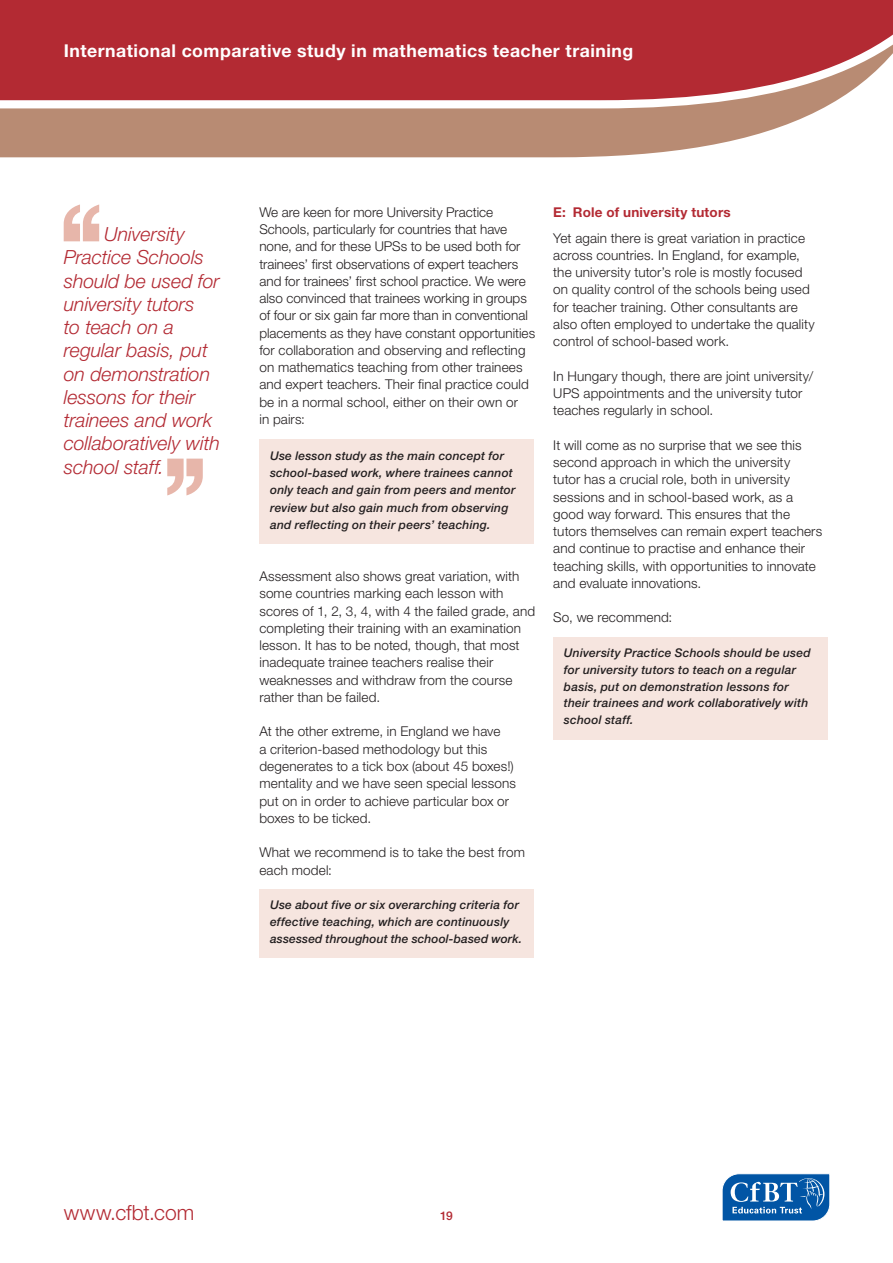
<style>
.page{position:relative;width:893px;height:1263px;background:#fff}
.page>*{position:absolute;margin:0;border:0;box-sizing:border-box;transform-origin:0 0}
.t1{font:500 130.5px "Helvetica Neue LT";color:#e7b6aa}
.t2{font:300 21px "Helvetica Neue LT";color:#b32a33}
.t3{font:italic 300 19.5px/23.2px "Helvetica Neue LT";letter-spacing:-.005em;color:#b32a33}
.t4{font:700 17.7px "Helvetica Neue LT";letter-spacing:.03em;color:#fff}
.t5{font:300 13.5px/17.2px "Helvetica Neue LT";letter-spacing:.01em;color:#231f20}
.t6{font:700 13.5px "Helvetica Neue LT";letter-spacing:.02em;color:#b32a33}
.t7{font:italic 500 12px/16.8px "Helvetica Neue LT";letter-spacing:.02em;color:#231f20}
.t8{font:500 12px "Helvetica Neue LT";color:#b32a33}
</style>
<div class="page">
<svg style="left:0;top:113px;width:813px;height:44px;background:#be957f"></svg>
<svg style="left:0;top:0;width:893px;height:113px;background:#ba444a"></svg>
<svg style="left:722px;top:1173px;width:108px;height:48px;background:#3779b8"></svg>
<div style="left:259px;top:440px;width:275px;height:104px;background:#f6e5df"></div>
<div style="left:259px;top:889px;width:275px;height:68px;background:#f6e5df"></div>
<div style="left:553px;top:637px;width:275px;height:103px;background:#f6e5df"></div>
<h3 class="t4" style="left:64px;top:40px;width:571px">International comparative study in mathematics teacher training</h3>
<h1 class="t1" style="left:54px;top:173px;width:57px">‘‘</h1>
<h3 class="t3" style="left:64px;top:222px;width:158px;text-indent:40px">University<br>Practice Schools should be used for university tutors<br>to teach on a regular basis, put on demonstration lessons for their trainees and work collaboratively with school staff.</h3>
<h1 class="t1" style="left:213px;top:526px;width:57px;rotate:-180deg">‘‘</h1>
<p class="t5" style="left:259px;top:203px;width:277px">We are keen for more University Practice Schools, particularly for countries that have none, and for these UPSs to be used both for trainees’ first observations of expert teachers and for trainees’ first school practice. We were also convinced that trainees working in groups of four or six gain far more than in conventional placements as they have constant opportunities for collaboration and observing and reflecting on mathematics teaching from other trainees and expert teachers. Their final practice could be in a normal school, either on their own or<br>in pairs:</p>
<p class="t7" style="left:270px;top:447px;width:247px;line-height:17.2px">Use lesson study as the main concept for school-based work, where trainees cannot only teach and gain from peers and mentor review but also gain much from observing and reflecting on their peers’ teaching.</p>
<p class="t5" style="left:259px;top:567px;width:277px">Assessment also shows great variation, with some countries marking each lesson with scores of 1, 2, 3, 4, with 4 the failed grade, and completing their training with an examination lesson. It has to be noted, though, that most inadequate trainee teachers realise their weaknesses and withdraw from the course rather than be failed.</p>
<p class="t5" style="left:259px;top:723px;width:258px">At the other extreme, in England we have<br>a criterion-based methodology but this degenerates to a tick box (about 45 boxes!) mentality and we have seen special lessons put on in order to achieve particular box or boxes to be ticked.</p>
<p class="t5" style="left:259px;top:843px;width:267px">What we recommend is to take the best from each model:</p>
<p class="t7" style="left:270px;top:896px;width:254px">Use about five or six overarching criteria for effective teaching, which are continuously assessed throughout the school-based work.</p>
<p class="t6" style="left:553px;top:204px;width:179px">E: Role of university tutors</p>
<p class="t5" style="left:553px;top:229px;width:263px">Yet again there is great variation in practice across countries. In England, for example, the university tutor’s role is mostly focused on quality control of the schools being used for teacher training. Other consultants are also often employed to undertake the quality control of school-based work.</p>
<p class="t5" style="left:553px;top:367px;width:261px">In Hungary though, there are joint university/<br>UPS appointments and the university tutor teaches regularly in school.</p>
<p class="t5" style="left:553px;top:436px;width:270px">It will come as no surprise that we see this second approach in which the university<br>tutor has a crucial role, both in university sessions and in school-based work, as a good way forward. This ensures that the tutors themselves can remain expert teachers and continue to practise and enhance their teaching skills, with opportunities to innovate and evaluate innovations.</p>
<p class="t5" style="left:553px;top:609px;width:121px">So, we recommend:</p>
<p class="t7" style="left:564px;top:644px;width:248px">University Practice Schools should be used for university tutors to teach on a regular basis, put on demonstration lessons for their trainees and work collaboratively with school staff.</p>
<h2 class="t2" style="left:64px;top:1200px;width:132px">www.cfbt.com</h2>
<p class="t8" style="left:440px;top:1209px;width:14px">19</p>
</div>
